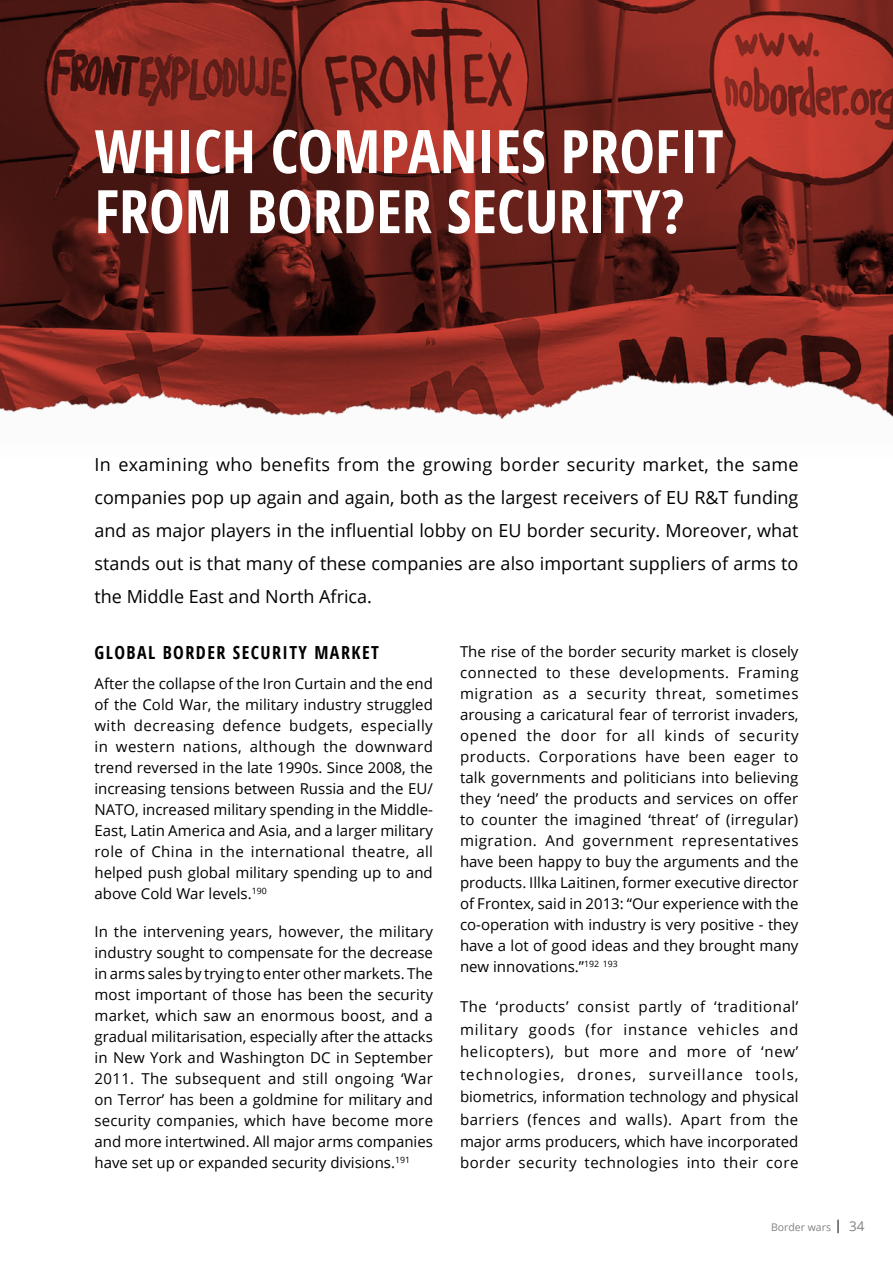
<style>
.page{position:relative;width:893px;height:1263px;background:#fff}
.page>*{position:absolute;margin:0;border:0;box-sizing:border-box;transform-origin:0 0}
.t1{font:700 condensed 60px/60px "Open Sans";color:#fff}
.t2{font:18px/33px "Open Sans";color:#000;text-align:justify}
.t3{font:700 condensed 18px "Open Sans";letter-spacing:.08em;color:#000}
.t4{font:15px/21px "Open Sans";color:#000;text-align:justify}
.t5{font:15px "Open Sans";letter-spacing:.03em;color:#000}
.t6{font:10.5px "Open Sans";color:#808285}
.s1{font-size:13.5px;color:#000}
.s2{font-size:13.5px}
</style>
<div class="page">
<img style="left:0;top:0;width:893px;height:218px">
<img style="left:0;top:218px;width:893px;height:202px">
<h1 class="t1" style="left:94px;top:120px;width:630px">WHICH COMPANIES PROFIT<br>FROM BORDER SECURITY?</h1>
<p class="t2" style="left:94px;top:447px;width:706px">In examining who benefits from the growing border security market, the same companies pop up again and again, both as the largest receivers of EU R&amp;T funding and as major players in the influential lobby on EU border security. Moreover, what stands out is that many of these companies are also important suppliers of arms to the Middle East and North Africa.</p>
<p class="t3" style="left:94px;top:640px;width:286px">GLOBAL BORDER SECURITY MARKET</p>
<p class="t4" style="left:94px;top:673px;width:340px">After the collapse of the Iron Curtain and the end of the Cold War, the military industry struggled with decreasing defence budgets, especially in western nations, although the downward trend reversed in the late 1990s. Since 2008, the increasing tensions between Russia and the EU/ NATO, increased military spending in the Middle-East, Latin America and Asia, and a larger military role of China in the international theatre, all helped push global military spending up to and above Cold War levels.<sup>190</sup></p>
<p class="t4" style="left:94px;top:921px;width:340px">In the intervening years, however, the military industry sought to compensate for the decrease in arms sales by trying to enter other markets. The most important of those has been the security market, which saw an enormous boost, and a gradual militarisation, especially after the attacks in New York and Washington DC in September 2011. The subsequent and still ongoing ‘War on Terror’ has been a goldmine for military and security companies, which have become more and more intertwined. All major arms companies have set up or expanded security divisions.<sup>191</sup></p>
<p class="t4" style="left:460px;top:641px;width:340px">The rise of the border security market is closely connected to these developments. Framing migration as a security threat, sometimes arousing a caricatural fear of terrorist invaders, opened the door for all kinds of security products. Corporations have been eager to talk governments and politicians into believing they ‘need’ the products and services on offer to counter the imagined ‘threat’ of (irregular) migration. And government representatives have been happy to buy the arguments and the products. Illka Laitinen, former executive director of Frontex, said in 2013: “Our experience with the co-operation with industry is very positive - they have a lot of good ideas and they brought many new innovations.”<sup>192</sup> <sup>193</sup></p>
<p class="t4" style="left:460px;top:995px;width:340px;line-height:22.5px">The ‘products’ consist partly of ‘traditional’ military goods (for instance vehicles and helicopters), but more and more of ‘new’ technologies, drones, surveillance tools, biometrics, information technology and physical barriers (fences and walls). Apart from the major arms producers, which have incorporated</p>
<p class="t5" style="left:460px;top:1152px;width:340px">border security technologies into their core</p>
<p class="t6" style="left:771px;top:1220px;width:95px">Border wars <span class="s1">|</span> <span class="s2">34</span></p>
</div>
